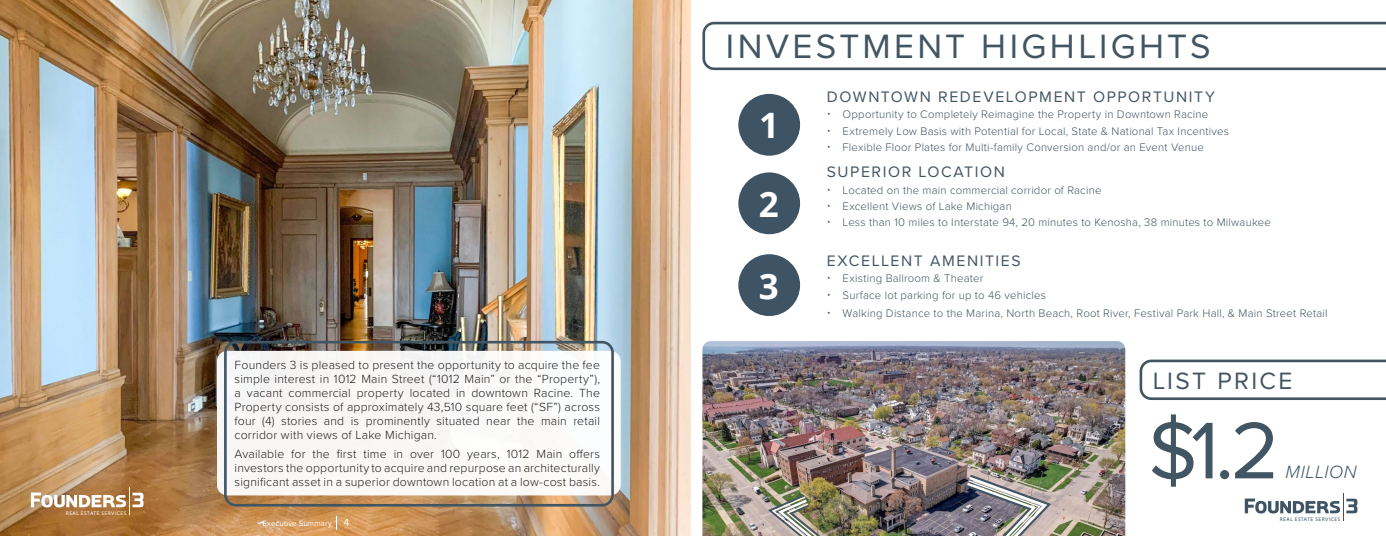
<style>
.page{position:relative;width:1386px;height:536px;background:#fff}
.page>*{position:absolute;margin:0;border:0;box-sizing:border-box;transform-origin:0 0}
.bodycopy_left{font:83.12px "Proxima Nova";color:#425563}
.bodycopy_left-2{font:35px "Proxima Nova";letter-spacing:.095em;color:#425563}
.body_text{font:700 35px "Open Sans";color:#fff}
.bodycopy_left-3{font:24.5px "Proxima Nova";letter-spacing:.1em;color:#425563}
.bodycopy_left-4{font:italic 300 18.38px "Proxima Nova";letter-spacing:.025em;color:#425563}
.body_text-2{font:15.75px "Proxima Nova";letter-spacing:.1em;color:#425563}
.body_text-3{font:300 12.25px/14px "Proxima Nova";letter-spacing:.015em;color:#231f20;text-align:justify}
.t1{font:300 11.38px "Proxima Nova";letter-spacing:.015em;color:#425563}
.t2{font:7.88px "Proxima Nova";letter-spacing:.01em;color:#fff}
.t3{font:5.25px "Niveau Grotesk";letter-spacing:.095em;color:#3e5364}
.t4{font:5.25px "Niveau Grotesk";letter-spacing:.095em;color:#fff}
.s1{font-size:10.5px}
.s2{font-family:"Open Sans"}
</style>
<div class="page">
<img style="left:0;top:0;width:691px;height:536px">
<svg style="left:336px;top:515px;width:1px;height:14px"></svg>
<img style="left:702px;top:341px;width:424px;height:195px">
<div style="left:738px;top:94px;width:62px;height:62px;background:#3e5364;border-radius:50%"></div>
<div style="left:738px;top:172px;width:62px;height:62px;background:#3e5364;border-radius:50%"></div>
<div style="left:738px;top:254px;width:62px;height:62px;background:#3e5364;border-radius:50%"></div>
<svg style="left:702px;top:22px;width:684px;height:48px"></svg>
<svg style="left:1245px;top:493px;width:112px;height:27px"></svg>
<svg style="left:31px;top:487px;width:113px;height:27px"></svg>
<svg style="left:1140px;top:359px;width:246px;height:41px"></svg>
<img style="left:962px;top:471px;width:93px;height:65px">
<img style="left:766px;top:493px;width:59px;height:43px">
<div style="left:217px;top:351px;width:404px;height:144px;background:#f9f8f6;border-radius:10px"></div>
<div style="left:224px;top:341px;width:390px;height:165px;border:3px solid #425563;border-radius:10px"></div>
<p class="t4" style="left:66px;top:509px;width:62px">REAL ESTATE SERVICES</p>
<p class="body_text-3" style="left:235px;top:357px;width:367px">Founders 3 is pleased to present the opportunity to acquire the fee simple interest in 1012 Main Street (“1012 Main” or the “Property”), a vacant commercial property located in downtown Racine. The Property consists of approximately 43,510 square feet (“SF”) across four (4) stories and is prominently situated near the main retail corridor with views of Lake Michigan.</p>
<p class="body_text-3" style="left:235px;top:446px;width:367px">Available for the first time in over 100 years, 1012 Main offers investors the opportunity to acquire and repurpose an architecturally significant asset in a superior downtown location at a low-cost basis.</p>
<p class="t2" style="left:263px;top:517px;width:88px">Executive Summary <span class="s1">4</span></p>
<p class="bodycopy_left-2" style="left:726px;top:20px;width:486px">INVESTMENT HIGHLIGHTS</p>
<p class="body_text" style="left:761px;top:101px;width:18px">1</p>
<p class="body_text" style="left:759px;top:179px;width:21px">2</p>
<p class="body_text" style="left:759px;top:261px;width:21px">3</p>
<p class="body_text-2" style="left:827px;top:85px;width:390px">DOWNTOWN REDEVELOPMENT OPPORTUNITY</p>
<p class="t1" style="left:827px;top:106px;width:383px"><span class="s2">•</span> Opportunity to Completely Reimagine the Property in Downtown Racine</p>
<p class="t1" style="left:827px;top:122px;width:404px"><span class="s2">•</span> Extremely Low Basis with Potential for Local, State &amp; National Tax Incentives</p>
<p class="t1" style="left:827px;top:139px;width:378px"><span class="s2">•</span> Flexible Floor Plates for Multi-family Conversion and/or an Event Venue</p>
<p class="body_text-2" style="left:827px;top:160px;width:180px">SUPERIOR LOCATION</p>
<p class="t1" style="left:827px;top:181px;width:276px"><span class="s2">•</span> Located on the main commercial corridor of Racine</p>
<p class="t1" style="left:827px;top:198px;width:187px"><span class="s2">•</span> Excellent Views of Lake Michigan</p>
<p class="t1" style="left:827px;top:214px;width:445px"><span class="s2">•</span> Less than 10 miles to Interstate 94, 20 minutes to Kenosha, 38 minutes to Milwaukee</p>
<p class="body_text-2" style="left:827px;top:249px;width:195px">EXCELLENT AMENITIES</p>
<p class="t1" style="left:827px;top:270px;width:158px"><span class="s2">•</span> Existing Ballroom &amp; Theater</p>
<p class="t1" style="left:827px;top:286px;width:221px"><span class="s2">•</span> Surface lot parking for up to 46 vehicles</p>
<p class="t1" style="left:827px;top:304px;width:502px"><span class="s2">•</span> Walking Distance to the Marina, North Beach, Root River, Festival Park Hall, &amp; Main Street Retail</p>
<p class="bodycopy_left-3" style="left:1153px;top:362px;width:141px">LIST PRICE</p>
<p class="bodycopy_left" style="left:1148px;top:388px;width:133px">$1.2</p>
<p class="bodycopy_left-4" style="left:1286px;top:458px;width:73px">MILLION</p>
<p class="t3" style="left:1280px;top:515px;width:62px">REAL ESTATE SERVICES</p>
</div>
